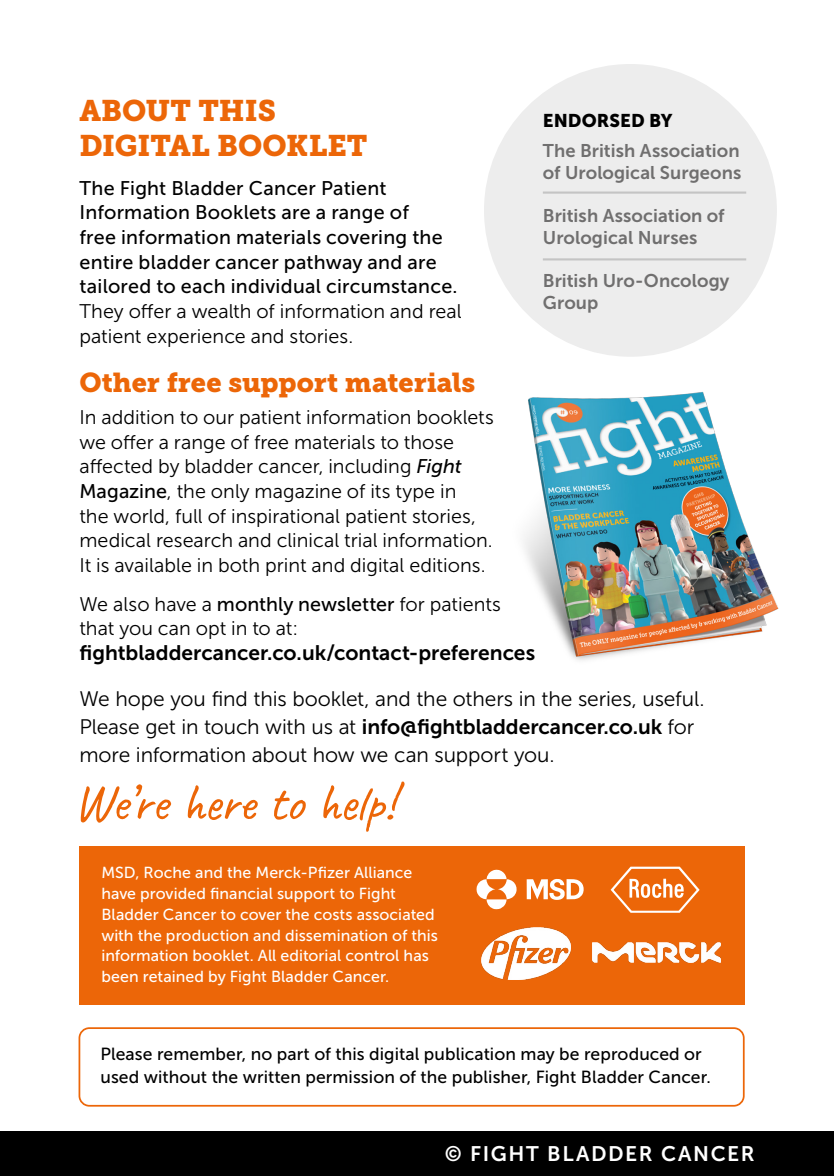
<style>
.page{position:relative;width:834px;height:1176px;background:#fff}
.page>*{position:absolute;margin:0;border:0;box-sizing:border-box;transform-origin:0 0}
.t1{font:52.85px "Caveat";letter-spacing:-.01em;color:#ec6608}
.t2{font:29.57px/34.5px "Museo Slab 900";letter-spacing:-.005em;color:#ec6608}
.t3{font:27.12px "Museo Slab 900";color:#ec6608}
.t4{font:21px "Museo Sans 700";color:#000}
.t5{font:21px "Museo Sans 300";letter-spacing:-.005em;color:#000}
.t6{font:21px "Museo Sans 700";letter-spacing:.075em;color:#fff}
.t7{font:19.78px/24.7px "Museo Sans 300";color:#000}
.t8{font:19.78px/24.7px "Museo Sans 500";letter-spacing:.015em;color:#000}
.t9{font:18.38px/22.1px "Museo Sans 700";letter-spacing:.005em;color:#706f6f}
.t10{font:18.38px "Museo Sans 900";letter-spacing:.005em;color:#000}
.t11{font:17.5px/22.8px "Museo Sans 500";letter-spacing:.005em;color:#000}
.t12{font:15.92px/20.7px "Museo Sans 500";letter-spacing:.005em;color:#fff}
.s1{font-family:"Museo Sans 500";font-style:italic}
.s2{font-family:"Museo Sans 500"}
.s3{font-family:"Museo Sans 300"}
</style>
<div class="page">
<div style="left:484px;top:64px;width:292px;height:293px;background:#ededed;border-radius:50%"></div>
<hr style="left:542px;top:191px;width:204px;height:3px;background:#c4c4c4">
<hr style="left:542px;top:258px;width:204px;height:2px;background:#c4c4c4">
<img style="left:524px;top:392px;width:255px;height:268px">
<div style="left:79px;top:846px;width:665px;height:159px;background:#ec6608"></div>
<div style="left:78px;top:1027px;width:666px;height:79px;border:2px solid #ec6608;border-radius:10px"></div>
<div style="left:0;top:1131px;width:833px;height:45px;background:#000"></div>
<svg style="left:526px;top:879px;width:58px;height:21px"></svg>
<svg style="left:476px;top:869px;width:41px;height:40px"></svg>
<svg style="left:610px;top:866px;width:89px;height:47px"></svg>
<img style="left:481px;top:927px;width:89px;height:52px">
<img style="left:592px;top:942px;width:128px;height:20px">
<h2 class="t2" style="left:79px;top:94px;width:289px">ABOUT THIS<br>DIGITAL BOOKLET</h2>
<p class="t8" style="left:79px;top:176px;width:379px">The Fight Bladder Cancer Patient Information Booklets are a range of<br>free information materials covering the entire bladder cancer pathway and are tailored to each individual circumstance.</p>
<p class="t7" style="left:79px;top:299px;width:383px">They offer a wealth of information and real patient experience and stories.</p>
<h3 class="t3" style="left:79px;top:367px;width:397px">Other free support materials</h3>
<p class="t7" style="left:79px;top:405px;width:416px">In addition to our patient information booklets we offer a range of free materials to those affected by bladder cancer, including <span class="s1">Fight </span><span class="s2">Magazine</span>, the only magazine of its type in<br>the world, full of inspirational patient stories, medical research and clinical trial information.<br>It is available in both print and digital editions.</p>
<p class="t7" style="left:79px;top:592px;width:423px">We also have a <span class="s2">monthly newsletter</span> for patients that you can opt in to at:</p>
<p class="t4" style="left:79px;top:641px;width:457px">fightbladdercancer.co.uk/contact-preferences</p>
<p class="t10" style="left:542px;top:111px;width:131px">ENDORSED BY</p>
<p class="t9" style="left:542px;top:140px;width:200px">The British Association of Urological Surgeons</p>
<p class="t9" style="left:542px;top:204px;width:183px">British Association of<br>Urological Nurses</p>
<p class="t9" style="left:542px;top:269px;width:188px">British Uro-Oncology<br>Group</p>
<p class="t5" style="left:79px;top:687px;width:626px">We hope you find this booklet, and the others in the series, useful.</p>
<p class="t4" style="left:79px;top:715px;width:616px"><span class="s3">Please get in touch with us at</span> info@fightbladdercancer.co.uk <span class="s3">for</span></p>
<p class="t5" style="left:79px;top:743px;width:476px">more information about how we can support you.</p>
<h1 class="t1" style="left:73px;top:769px;width:323px">We’re here to help!</h1>
<p class="t12" style="left:101px;top:862px;width:338px">MSD, Roche and the Merck-Pfizer Alliance have provided financial support to Fight Bladder Cancer to cover the costs associated with the production and dissemination of this information booklet. All editorial control has been retained by Fight Bladder Cancer.</p>
<p class="t11" style="left:100px;top:1042px;width:611px">Please remember, no part of this digital publication may be reproduced or used without the written permission of the publisher, Fight Bladder Cancer.</p>
<p class="t6" style="left:444px;top:1141px;width:311px">© FIGHT BLADDER CANCER</p>
</div>
